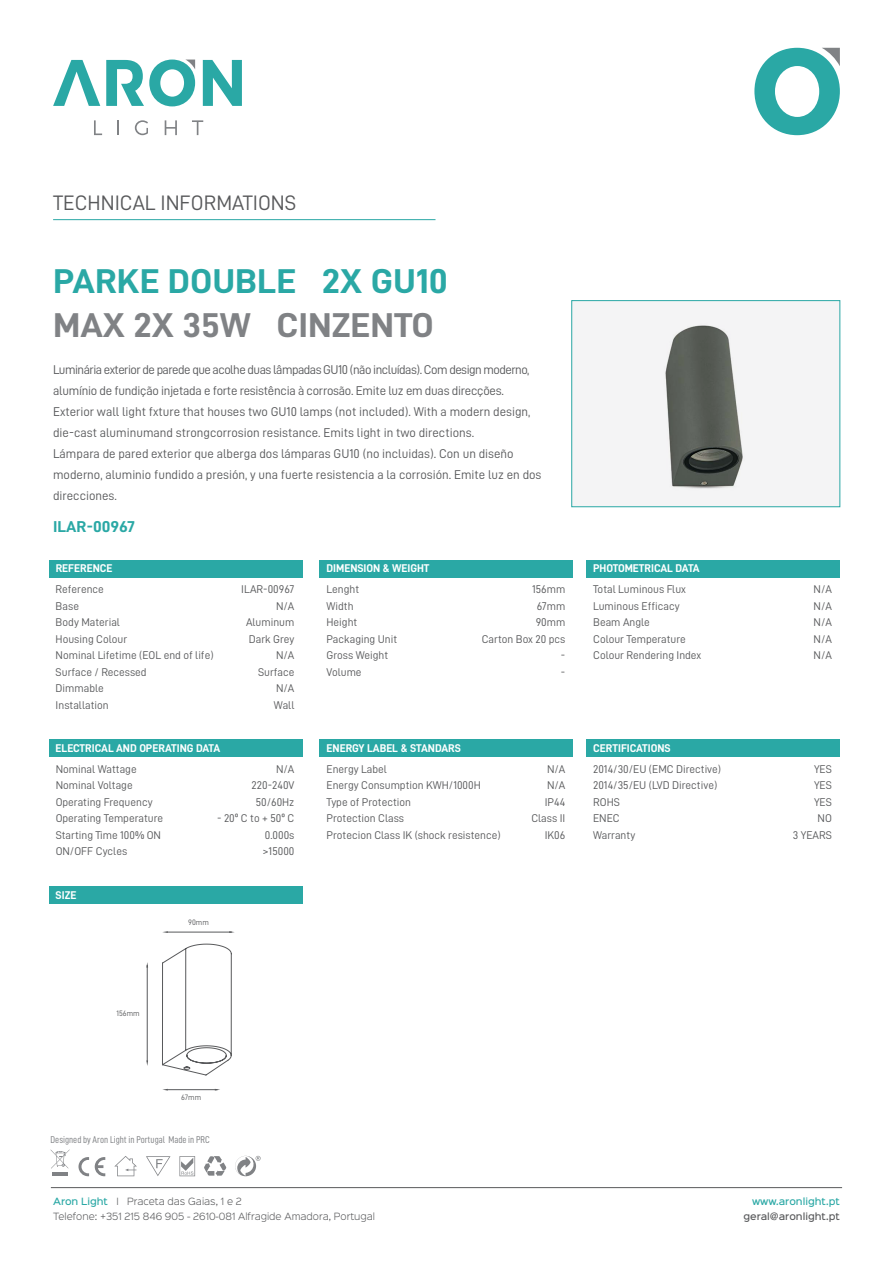
<style>
.page{position:relative;width:893px;height:1263px;background:#fff}
.page>*{position:absolute;margin:0;border:0;box-sizing:border-box;transform-origin:0 0}
.t1{font:34.5px "D DIN Bold";color:#2aa8a5;scale:1.08 1}
.t2{font:34.5px "D DIN Bold";color:#808285;scale:1.08 1}
.t3{font:21px "D DIN";color:#58595b}
.t4{font:15.75px "D DIN Bold";color:#2aa8a5;scale:1.08 1}
.t5{font:12.75px/21px "D DIN";color:#58595b}
.t6{font:11.25px/16.5px "D DIN";color:#58595b}
.t7{font:11.25px "D DIN Bold";color:#fff}
.t8{font:9.9px "D DIN Condensed";color:#808285}
.t9{font:300 9px/15px "Sinkin Sans 300";color:#58595b}
.t10{font:500 9px "Sinkin Sans 500";color:#58595b}
.t11{font:500 9px "Sinkin Sans 500";color:#2aa8a5}
.t12{font:7.8px "D DIN";color:#58595b}
.s1{font-family:"Sinkin Sans 500";font-weight:500;color:#2aa8a5}
</style>
<div class="page">
<svg style="left:203px;top:60px;width:39px;height:46px"></svg>
<svg style="left:53px;top:60px;width:47px;height:46px"></svg>
<svg style="left:106px;top:60px;width:89px;height:46px"></svg>
<svg style="left:94px;top:120px;width:8px;height:15px"></svg>
<svg style="left:117px;top:120px;width:2px;height:15px"></svg>
<svg style="left:135px;top:120px;width:13px;height:15px"></svg>
<svg style="left:165px;top:120px;width:12px;height:15px"></svg>
<svg style="left:192px;top:120px;width:11px;height:15px"></svg>
<svg style="left:754px;top:48px;width:86px;height:87px"></svg>
<hr style="left:51px;top:1187px;width:791px;height:1px;background:#58595b">
<div style="left:572px;top:301px;width:268px;height:206px;background:#f4f4f5"></div>
<div style="left:49px;top:560px;width:253px;height:17px;background:#2aa8a5"></div>
<hr style="left:53px;top:219px;width:382px;height:1px;background:#2aa8a5">
<div style="left:571px;top:300px;width:269px;height:207px;border:1px solid #2aa8a5"></div>
<div style="left:320px;top:560px;width:253px;height:17px;background:#2aa8a5"></div>
<div style="left:586px;top:560px;width:254px;height:17px;background:#2aa8a5"></div>
<div style="left:49px;top:739px;width:253px;height:18px;background:#2aa8a5"></div>
<div style="left:320px;top:739px;width:253px;height:18px;background:#2aa8a5"></div>
<div style="left:586px;top:739px;width:254px;height:18px;background:#2aa8a5"></div>
<svg style="left:179px;top:1156px;width:16px;height:20px"></svg>
<svg style="left:146px;top:1156px;width:25px;height:20px"></svg>
<svg style="left:204px;top:1156px;width:22px;height:20px"></svg>
<svg style="left:114px;top:1156px;width:23px;height:20px"></svg>
<svg style="left:78px;top:1157px;width:11px;height:19px"></svg>
<svg style="left:95px;top:1157px;width:10px;height:19px"></svg>
<hr style="left:52px;top:1172px;width:16px;height:4px;background:#808285">
<svg style="left:51px;top:1149px;width:19px;height:19px"></svg>
<svg style="left:235px;top:1156px;width:26px;height:20px"></svg>
<div style="left:49px;top:886px;width:253px;height:18px;background:#2aa8a5"></div>
<img style="left:665px;top:325px;width:78px;height:164px">
<svg style="left:162px;top:944px;width:70px;height:131px"></svg>
<hr style="left:167px;top:932px;width:65px;height:1px;background:#58595b">
<hr style="left:167px;top:1089px;width:50px;height:1px;background:#58595b">
<hr style="left:147px;top:965px;width:1px;height:96px;background:#58595b">
<h2 class="t3" style="left:53px;top:191px;width:245px">TECHNICAL INFORMATIONS</h2>
<h1 class="t1" style="left:53px;top:262px;width:367px">PARKE DOUBLE 2X GU10</h1>
<h1 class="t2" style="left:53px;top:306px;width:354px">MAX 2X 35W CINZENTO</h1>
<p class="t5" style="left:53px;top:359px;width:490px">Luminária exterior de parede que acolhe duas lâmpadas GU10 (não incluídas). Com design moderno, alumínio de fundição injetada e forte resistência à corrosão. Emite luz em duas direcções.<br>Exterior wall light fxture that houses two GU10 lamps (not included). With a modern design, die-cast aluminumand strongcorrosion resistance. Emits light in two directions.<br>Lámpara de pared exterior que alberga dos lámparas GU10 (no incluidas). Con un diseño moderno, aluminio fundido a presión, y una fuerte resistencia a la corrosión. Emite luz en dos direcciones.</p>
<h3 class="t4" style="left:53px;top:518px;width:77px">ILAR-00967</h3>
<p class="t7" style="left:56px;top:562px;width:58px">REFERENCE</p>
<p class="t7" style="left:327px;top:562px;width:104px">DIMENSION &amp; WEIGHT</p>
<p class="t7" style="left:593px;top:562px;width:108px">PHOTOMETRICAL DATA</p>
<p class="t6" style="left:56px;top:581px;width:159px">Reference<br>Base<br>Body Material<br>Housing Colour<br>Nominal Lifetime (EOL end of life)<br>Surface / Recessed<br>Dimmable<br>Installation</p>
<p class="t6" style="left:241px;top:581px;width:55px;text-align:right">ILAR-00967<br>N/A<br>Aluminum<br>Dark Grey<br>N/A<br>Surface<br>N/A<br>Wall</p>
<p class="t6" style="left:327px;top:581px;width:72px">Lenght<br>Width<br>Height<br>Packaging Unit<br>Gross Weight<br>Volume</p>
<p class="t6" style="left:482px;top:581px;width:85px;text-align:right">156mm<br>67mm<br>90mm<br>Carton Box 20 pcs -<br>-</p>
<p class="t6" style="left:593px;top:581px;width:110px">Total Luminous Flux<br>Luminous Efficacy<br>Beam Angle<br>Colour Temperature<br>Colour Rendering Index</p>
<p class="t6" style="left:813px;top:581px;width:20px;text-align:justify">N/A N/A N/A N/A N/A</p>
<p class="t7" style="left:56px;top:742px;width:166px">ELECTRICAL AND OPERATING DATA</p>
<p class="t7" style="left:327px;top:742px;width:136px">ENERGY LABEL &amp; STANDARS</p>
<p class="t7" style="left:593px;top:742px;width:79px">CERTIFICATIONS</p>
<p class="t6" style="left:56px;top:760px;width:109px">Nominal Wattage<br>Nominal Voltage<br>Operating Frequency<br>Operating Temperature<br>Starting Time 100% ON<br>ON/OFF Cycles</p>
<p class="t6" style="left:252px;top:760px;width:44px;text-align:right">N/A<br>220-240V<br>50/60Hz</p>
<p class="t6" style="left:263px;top:810px;width:33px;text-align:justify;text-indent:-46px">- 20º C to + 50º C 0.000s &gt;15000</p>
<p class="t7" style="left:56px;top:889px;width:22px">SIZE</p>
<p class="t12" style="left:188px;top:918px;width:22px">90mm</p>
<p class="t6" style="left:327px;top:760px;width:176px">Energy Label<br>Energy Consumption KWH/1000H<br>Type of Protection<br>Protection Class<br>Protecion Class IK (shock resistence)</p>
<p class="t6" style="left:531px;top:760px;width:35px;text-align:right">N/A<br>N/A<br>IP44<br>Class II<br>IK06</p>
<p class="t6" style="left:593px;top:760px;width:129px">2014/30/EU (EMC Directive)<br>2014/35/EU (LVD Directive)<br>ROHS<br>ENEC<br>Warranty</p>
<p class="t6" style="left:793px;top:760px;width:41px;text-align:right">YES<br>YES<br>YES<br>NO<br>3 YEARS</p>
<p class="t12" style="left:116px;top:1009px;width:25px">156mm</p>
<p class="t12" style="left:181px;top:1093px;width:21px">67mm</p>
<p class="t8" style="left:51px;top:1134px;width:161px">Designed by Aron Light in Portugal Made in PRC</p>
<p class="t9" style="left:53px;top:1193px;width:323px"><span class="s1">Aron Light</span> I Praceta das Gaias, 1 e 2<br>Telefone: +351 215 846 905 - 2610-081 Alfragide Amadora, Portugal</p>
<p class="t11" style="left:752px;top:1194px;width:89px">www.aronlight.pt</p>
<p class="t10" style="left:743px;top:1209px;width:98px">geral@aronlight.pt</p>
</div>
